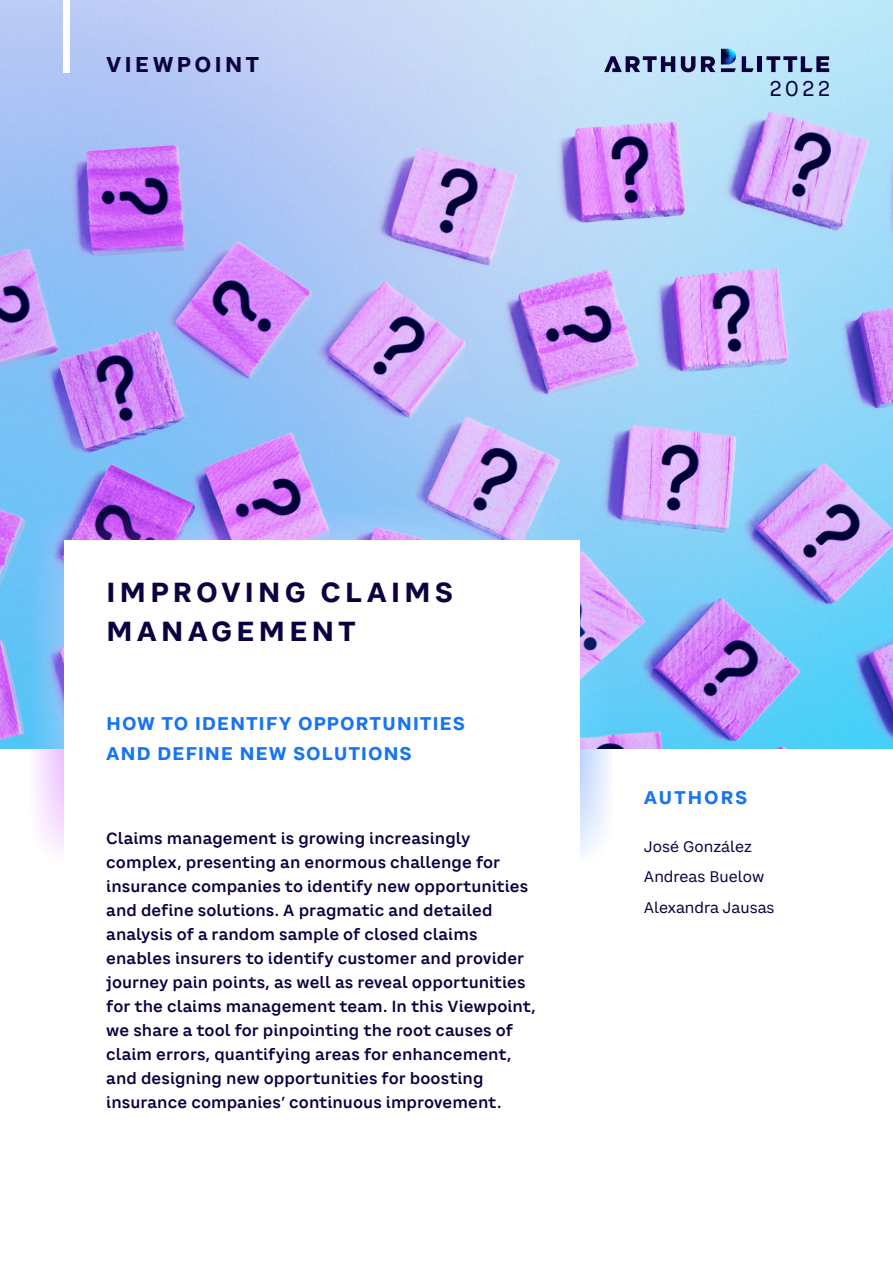
<style>
.page{position:relative;width:893px;height:1263px;background:#fff}
.page>*{position:absolute;margin:0;border:0;box-sizing:border-box;transform-origin:0 0}
.FC_BOX_HEADING{font:700 27px/39px "CA Saygon Text";letter-spacing:.14em;color:#0d003f}
.t1{font:700 21px "CA Saygon Text";letter-spacing:.14em;color:#0d003f}
.t2{font:21px "CA Saygon Text";color:#0d003f}
.FC_BOX_SUBHEADING{font:700 18px/30px "CA Saygon Text";letter-spacing:.04em;color:#1774f5}
.FC_AUTHORS_TEXT{font:700 18px "CA Saygon Text";letter-spacing:.09em;color:#1774f5}
.FC_BOX_INTRO_PARA{font:600 15.75px/24px "CA Saygon Text";letter-spacing:.005em;color:#0d003f}
.FC_AUTHORS_NAME{font:15px "CA Saygon Text";color:#0d003f}
</style>
<div class="page">
<img style="left:0;top:0;width:893px;height:68px">
<img style="left:0;top:68px;width:893px;height:680px">
<svg style="left:30px;top:506px;width:583px;height:357px;background:#aab5f2"></svg>
<div style="left:64px;top:540px;width:515px;height:597px;background:#fff"></div>
<svg style="left:681px;top:56px;width:14px;height:16px"></svg>
<svg style="left:701px;top:56px;width:14px;height:16px"></svg>
<svg style="left:604px;top:56px;width:71px;height:16px"></svg>
<hr style="left:758px;top:56px;width:4px;height:16px;background:#0d003f">
<svg style="left:742px;top:56px;width:12px;height:16px"></svg>
<svg style="left:766px;top:56px;width:63px;height:16px"></svg>
<svg style="left:721px;top:49px;width:15px;height:23px"></svg>
<div style="left:64px;top:0;width:6px;height:72px;background:#fff"></div>
<h2 class="t1" style="left:106px;top:48px;width:155px">VIEWPOINT</h2>
<h2 class="t2" style="left:769px;top:73px;width:62px">2022</h2>
<p class="FC_BOX_HEADING" style="left:106px;top:573px;width:348px">IMPROVING CLAIMS<br>MANAGEMENT</p>
<p class="FC_BOX_SUBHEADING" style="left:106px;top:709px;width:360px">HOW TO IDENTIFY OPPORTUNITIES<br>AND DEFINE NEW SOLUTIONS</p>
<p class="FC_BOX_INTRO_PARA" style="left:106px;top:826px;width:431px">Claims management is growing increasingly complex, presenting an enormous challenge for insurance companies to identify new opportunities and define solutions. A pragmatic and detailed analysis of a random sample of closed claims enables insurers to identify customer and provider journey pain points, as well as reveal opportunities for the claims management team. In this Viewpoint, we share a tool for pinpointing the root causes of claim errors, quantifying areas for enhancement, and designing new opportunities for boosting insurance companies’ continuous improvement.</p>
<p class="FC_AUTHORS_TEXT" style="left:644px;top:783px;width:105px">AUTHORS</p>
<p class="FC_AUTHORS_NAME" style="left:644px;top:835px;width:110px">José González</p>
<p class="FC_AUTHORS_NAME" style="left:644px;top:866px;width:122px">Andreas Buelow</p>
<p class="FC_AUTHORS_NAME" style="left:644px;top:897px;width:132px">Alexandra Jausas</p>
</div>
